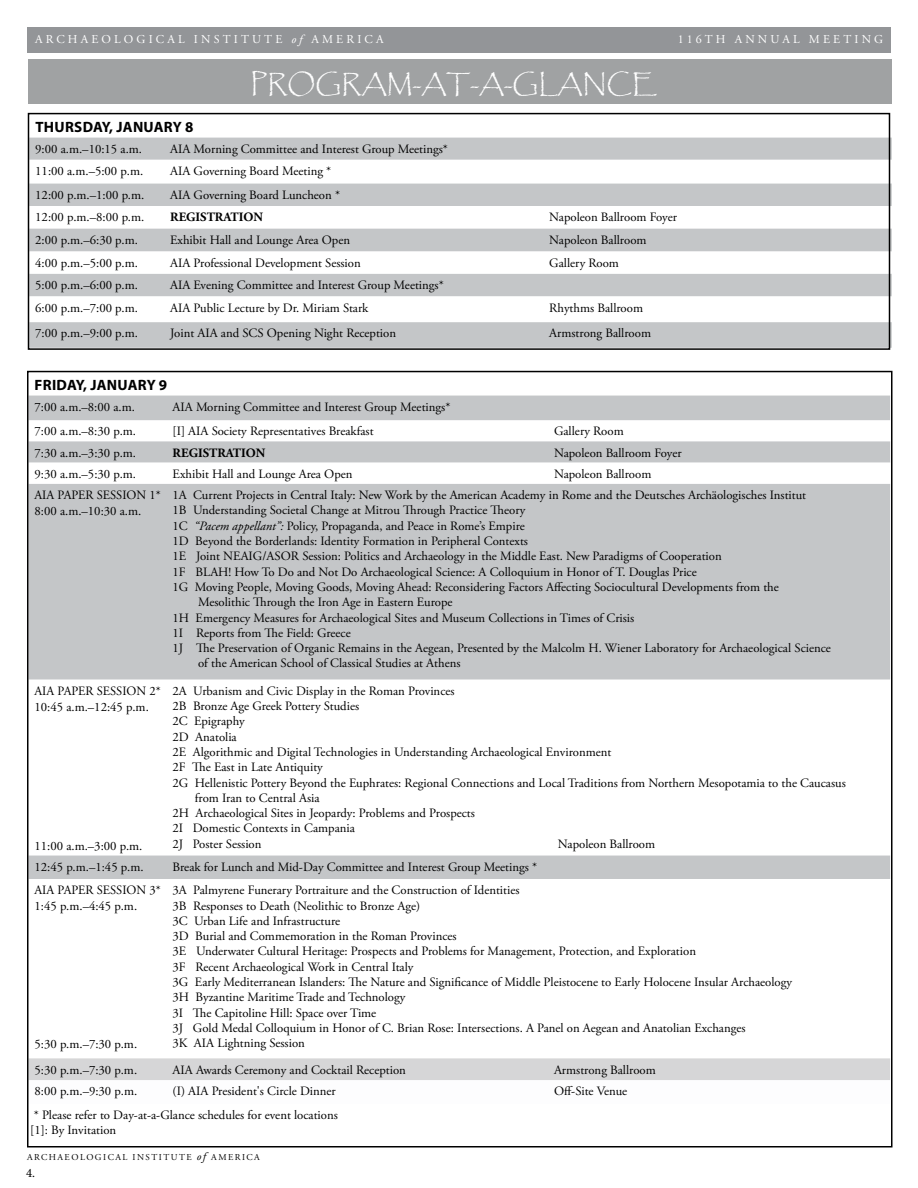
<style>
.page{position:relative;width:918px;height:1188px;background:#fff}
.page>*{position:absolute;margin:0;border:0;box-sizing:border-box;transform-origin:0 0}
.t1{font:25.5px "Papyrus";color:#fff}
.t2{font:700 15px "Myriad Pro";letter-spacing:.02em;color:#000}
.t3{font:12.75px/15.3px "Adobe Garamond Pro";color:#000}
.t4{font:700 12.75px "Adobe Garamond Pro";color:#000}
.t5{font:12.75px "Minion Pro";color:#000}
.t6{font:12px "Adobe Garamond Pro";letter-spacing:.265em;color:#fff}
.t7{font:9px "Adobe Garamond Pro";letter-spacing:.165em;color:#000}
.s1{font-style:italic}
.s2{font-style:italic;font-size:11.25px}
</style>
<div class="page">
<div style="left:27px;top:28px;width:864px;height:25px;background:#939598"></div>
<svg style="left:31px;top:114px;width:861px;height:24px"></svg>
<div style="left:31px;top:138px;width:861px;height:68px;background:#c4c6c8"></div>
<svg style="left:31px;top:160px;width:861px;height:23px"></svg>
<svg style="left:31px;top:206px;width:861px;height:23px"></svg>
<div style="left:31px;top:229px;width:861px;height:119px;background:#c4c6c8"></div>
<svg style="left:31px;top:252px;width:861px;height:22px"></svg>
<svg style="left:31px;top:296px;width:861px;height:26px"></svg>
<div style="left:28px;top:113px;width:862px;height:237px;border:2px solid #000"></div>
<svg style="left:30px;top:395px;width:859px;height:1px"></svg>
<svg style="left:30px;top:396px;width:859px;height:67px;fill:#c4c6c8"></svg>
<svg style="left:30px;top:484px;width:859px;height:395px;fill:#c4c6c8"></svg>
<div style="left:30px;top:1058px;width:859px;height:22px;background:#d6d6d7"></div>
<div style="left:28px;top:59px;width:864px;height:45px;background:#a0a2a3"></div>
<p class="t6" style="left:35px;top:32px;width:350px">ARCHAEOLOGICAL INSTITUTE <span class="s1">of</span> AMERICA</p>
<p class="t6" style="left:678px;top:32px;width:207px">116TH ANNUAL MEETING</p>
<h1 class="t1" style="left:250px;top:68px;width:408px">PROGRAM-AT-A-GLANCE</h1>
<p class="t2" style="left:35px;top:117px;width:159px">THURSDAY, JANUARY 8</p>
<p class="t3" style="left:35px;top:142px;width:108px">9:00 a.m.–10:15 a.m.</p>
<p class="t3" style="left:170px;top:142px;width:279px">AIA Morning Committee and Interest Group Meetings*</p>
<p class="t3" style="left:35px;top:164px;width:109px">11:00 a.m.–5:00 p.m.</p>
<p class="t3" style="left:170px;top:164px;width:163px">AIA Governing Board Meeting *</p>
<p class="t3" style="left:35px;top:187px;width:111px">12:00 p.m.–1:00 p.m.</p>
<p class="t3" style="left:170px;top:187px;width:171px">AIA Governing Board Luncheon *</p>
<p class="t3" style="left:35px;top:210px;width:111px">12:00 p.m.–8:00 p.m.</p>
<p class="t4" style="left:170px;top:210px;width:94px">REGISTRATION</p>
<p class="t3" style="left:549px;top:210px;width:129px">Napoleon Ballroom Foyer</p>
<p class="t3" style="left:35px;top:233px;width:104px">2:00 p.m.–6:30 p.m.</p>
<p class="t3" style="left:170px;top:233px;width:181px">Exhibit Hall and Lounge Area Open</p>
<p class="t3" style="left:549px;top:233px;width:99px">Napoleon Ballroom</p>
<p class="t3" style="left:35px;top:256px;width:104px">4:00 p.m.–5:00 p.m.</p>
<p class="t3" style="left:170px;top:256px;width:192px">AIA Professional Development Session</p>
<p class="t3" style="left:549px;top:256px;width:71px">Gallery Room</p>
<p class="t3" style="left:35px;top:278px;width:104px">5:00 p.m.–6:00 p.m.</p>
<p class="t3" style="left:170px;top:278px;width:275px">AIA Evening Committee and Interest Group Meetings*</p>
<p class="t3" style="left:35px;top:300px;width:104px">6:00 p.m.–7:00 p.m.</p>
<p class="t3" style="left:170px;top:300px;width:200px">AIA Public Lecture by Dr. Miriam Stark</p>
<p class="t3" style="left:549px;top:300px;width:95px">Rhythms Ballroom</p>
<p class="t3" style="left:35px;top:326px;width:104px">7:00 p.m.–9:00 p.m.</p>
<p class="t3" style="left:170px;top:326px;width:227px">Joint AIA and SCS Opening Night Reception</p>
<p class="t3" style="left:549px;top:326px;width:103px">Armstrong Ballroom</p>
<p class="t2" style="left:35px;top:375px;width:134px">FRIDAY, JANUARY 9</p>
<p class="t3" style="left:34px;top:400px;width:102px">7:00 a.m.–8:00 a.m.</p>
<p class="t3" style="left:173px;top:400px;width:279px">AIA Morning Committee and Interest Group Meetings*</p>
<p class="t3" style="left:35px;top:424px;width:103px">7:00 a.m.–8:30 p.m.</p>
<p class="t3" style="left:173px;top:424px;width:202px">[I] AIA Society Representatives Breakfast</p>
<p class="t3" style="left:554px;top:424px;width:71px">Gallery Room</p>
<p class="t3" style="left:35px;top:445px;width:103px">7:30 a.m.–3:30 p.m.</p>
<p class="t4" style="left:173px;top:445px;width:94px">REGISTRATION</p>
<p class="t3" style="left:554px;top:445px;width:129px">Napoleon Ballroom Foyer</p>
<p class="t3" style="left:35px;top:467px;width:103px">9:30 a.m.–5:30 p.m.</p>
<p class="t3" style="left:173px;top:467px;width:181px">Exhibit Hall and Lounge Area Open</p>
<p class="t3" style="left:554px;top:467px;width:99px">Napoleon Ballroom</p>
<p class="t3" style="left:34px;top:487px;width:128px;line-height:16.2px">AIA PAPER SESSION 1*<br>8:00 a.m.–10:30 a.m.</p>
<p class="t3" style="left:173px;top:488px;width:635px">1A Current Projects in Central Italy: New Work by the American Academy in Rome and the Deutsches Archäologisches Institut</p>
<p class="t3" style="left:173px;top:503px;width:354px">1B Understanding Societal Change at Mitrou Through Practice Theory</p>
<p class="t3" style="left:173px;top:519px;width:354px">1C <span class="s1">“Pacem appellant”:</span> Policy, Propaganda, and Peace in Rome’s Empire</p>
<p class="t3" style="left:173px;top:534px;width:357px">1D Beyond the Borderlands: Identity Formation in Peripheral Contexts</p>
<p class="t3" style="left:173px;top:549px;width:551px">1E Joint NEAIG/ASOR Session: Politics and Archaeology in the Middle East. New Paradigms of Cooperation</p>
<p class="t3" style="left:173px;top:564px;width:526px">1F BLAH! How To Do and Not Do Archaeological Science: A Colloquium in Honor of T. Douglas Price</p>
<p class="t3" style="left:173px;top:580px;width:608px">1G Moving People, Moving Goods, Moving Ahead: Reconsidering Factors Affecting Sociocultural Developments from the</p>
<p class="t3" style="left:198px;top:595px;width:256px">Mesolithic Through the Iron Age in Eastern Europe</p>
<p class="t3" style="left:173px;top:610px;width:463px">1H Emergency Measures for Archaeological Sites and Museum Collections in Times of Crisis</p>
<p class="t3" style="left:173px;top:626px;width:180px">1I Reports from The Field: Greece</p>
<p class="t3" style="left:173px;top:641px;width:660px">1J The Preservation of Organic Remains in the Aegean, Presented by the Malcolm H. Wiener Laboratory for Archaeological Science</p>
<p class="t3" style="left:198px;top:656px;width:264px">of the American School of Classical Studies at Athens</p>
<p class="t3" style="left:34px;top:683px;width:128px;line-height:16.2px">AIA PAPER SESSION 2*<br>10:45 a.m.–12:45 p.m.</p>
<p class="t3" style="left:34px;top:838px;width:109px">11:00 a.m.–3:00 p.m.</p>
<p class="t3" style="left:173px;top:684px;width:284px">2A Urbanism and Civic Display in the Roman Provinces</p>
<p class="t3" style="left:173px;top:699px;width:188px">2B Bronze Age Greek Pottery Studies</p>
<p class="t3" style="left:173px;top:714px;width:74px">2C Epigraphy</p>
<p class="t3" style="left:173px;top:729px;width:66px">2D Anatolia</p>
<p class="t3" style="left:173px;top:745px;width:440px">2E Algorithmic and Digital Technologies in Understanding Archaeological Environment</p>
<p class="t3" style="left:173px;top:760px;width:152px">2F The East in Late Antiquity</p>
<p class="t3" style="left:173px;top:775px;width:675px">2G Hellenistic Pottery Beyond the Euphrates: Regional Connections and Local Traditions from Northern Mesopotamia to the Caucasus</p>
<p class="t3" style="left:195px;top:791px;width:126px">from Iran to Central Asia</p>
<p class="t3" style="left:173px;top:806px;width:304px">2H Archaeological Sites in Jeopardy: Problems and Prospects</p>
<p class="t3" style="left:173px;top:821px;width:184px">2I Domestic Contexts in Campania</p>
<p class="t3" style="left:173px;top:837px;width:90px">2J Poster Session</p>
<p class="t3" style="left:558px;top:837px;width:99px">Napoleon Ballroom</p>
<p class="t3" style="left:34px;top:860px;width:111px">12:45 p.m.–1:45 p.m.</p>
<p class="t3" style="left:173px;top:860px;width:366px">Break for Lunch and Mid-Day Committee and Interest Group Meetings *</p>
<p class="t3" style="left:34px;top:883px;width:128px;line-height:16.2px">AIA PAPER SESSION 3*<br>1:45 p.m.–4:45 p.m.</p>
<p class="t3" style="left:173px;top:883px;width:621px">3A Palmyrene Funerary Portraiture and the Construction of Identities<br>3B Responses to Death (Neolithic to Bronze Age)<br>3C Urban Life and Infrastructure<br>3D Burial and Commemoration in the Roman Provinces<br>3E Underwater Cultural Heritage: Prospects and Problems for Management, Protection, and Exploration<br>3F Recent Archaeological Work in Central Italy<br>3G Early Mediterranean Islanders: The Nature and Significance of Middle Pleistocene to Early Holocene Insular Archaeology 3H Byzantine Maritime Trade and Technology<br>3I The Capitoline Hill: Space over Time<br>3J Gold Medal Colloquium in Honor of C. Brian Rose: Intersections. A Panel on Aegean and Anatolian Exchanges<br>3K AIA Lightning Session</p>
<p class="t3" style="left:34px;top:1037px;width:104px">5:30 p.m.–7:30 p.m.</p>
<p class="t3" style="left:34px;top:1062px;width:104px">5:30 p.m.–7:30 p.m.</p>
<p class="t3" style="left:173px;top:1062px;width:235px">AIA Awards Ceremony and Cocktail Reception</p>
<p class="t3" style="left:554px;top:1062px;width:103px">Armstrong Ballroom</p>
<p class="t3" style="left:35px;top:1084px;width:104px">8:00 p.m.–9:30 p.m.</p>
<p class="t3" style="left:173px;top:1084px;width:165px">(I) AIA President's Circle Dinner</p>
<p class="t3" style="left:554px;top:1084px;width:75px">Off-Site Venue</p>
<p class="t3" style="left:30px;top:1108px;width:309px">* Please refer to Day-at-a-Glance schedules for event locations [1]: By Invitation</p>
<p class="t7" style="left:27px;top:1152px;width:234px">ARCHAEOLOGICAL INSTITUTE <span class="s2">of</span> AMERICA</p>
<p class="t5" style="left:26px;top:1164px;width:11px">4.</p>
</div>
